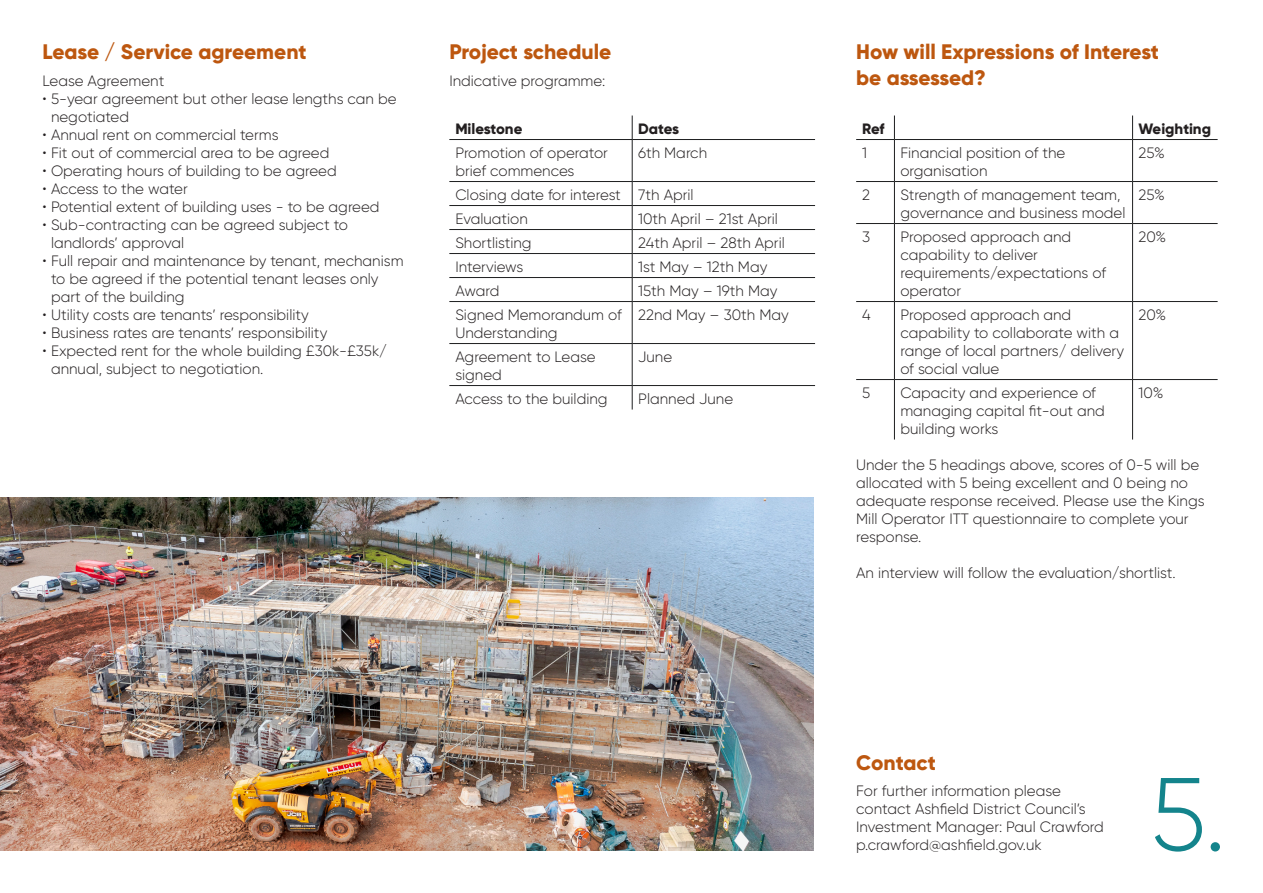
<style>
.page{position:relative;width:1263px;height:893px;background:#fff}
.page>*{position:absolute;margin:0;border:0;box-sizing:border-box;transform-origin:0 0}
.t1{font:300 103.5px "Gilroy";color:#14848c}
.Paragraph_Style_1{font:800 21px/25.2px "Gilroy";letter-spacing:-.005em;color:#bd570f}
.t2{font:300 15px/18px "Gilroy";color:#231f20}
.t3{font:800 15px "Gilroy";color:#231f20}
</style>
<div class="page">
<svg style="left:632px;top:116px;width:1px;height:23px"></svg>
<hr style="left:449px;top:139px;width:183px;height:1px;background:#1d1e1f">
<hr style="left:632px;top:139px;width:183px;height:1px;background:#1d1e1f">
<hr style="left:632px;top:140px;width:1px;height:41px;background:#1d1e1f">
<hr style="left:449px;top:181px;width:183px;height:1px;background:#1d1e1f">
<hr style="left:632px;top:181px;width:183px;height:1px;background:#1d1e1f">
<hr style="left:449px;top:205px;width:183px;height:1px;background:#1d1e1f">
<hr style="left:632px;top:205px;width:183px;height:1px;background:#1d1e1f">
<hr style="left:449px;top:229px;width:183px;height:1px;background:#1d1e1f">
<hr style="left:632px;top:229px;width:183px;height:1px;background:#1d1e1f">
<hr style="left:449px;top:253px;width:183px;height:1px;background:#1d1e1f">
<hr style="left:632px;top:253px;width:183px;height:1px;background:#1d1e1f">
<hr style="left:449px;top:277px;width:183px;height:1px;background:#1d1e1f">
<hr style="left:632px;top:277px;width:183px;height:1px;background:#1d1e1f">
<svg style="left:632px;top:182px;width:1px;height:119px"></svg>
<hr style="left:449px;top:301px;width:183px;height:1px;background:#1d1e1f">
<hr style="left:632px;top:301px;width:183px;height:1px;background:#1d1e1f">
<hr style="left:632px;top:302px;width:1px;height:41px;background:#1d1e1f">
<hr style="left:449px;top:343px;width:183px;height:1px;background:#1d1e1f">
<hr style="left:632px;top:343px;width:183px;height:1px;background:#1d1e1f">
<hr style="left:632px;top:344px;width:1px;height:41px;background:#1d1e1f">
<hr style="left:449px;top:385px;width:183px;height:1px;background:#1d1e1f">
<hr style="left:632px;top:385px;width:183px;height:1px;background:#1d1e1f">
<svg style="left:632px;top:386px;width:1px;height:24px"></svg>
<svg style="left:894px;top:116px;width:1px;height:23px"></svg>
<svg style="left:1132px;top:116px;width:1px;height:23px"></svg>
<hr style="left:856px;top:139px;width:38px;height:1px;background:#1d1e1f">
<hr style="left:894px;top:139px;width:238px;height:1px;background:#1d1e1f">
<hr style="left:894px;top:140px;width:1px;height:41px;background:#1d1e1f">
<hr style="left:1132px;top:139px;width:85px;height:1px;background:#1d1e1f">
<hr style="left:1132px;top:140px;width:1px;height:41px;background:#1d1e1f">
<hr style="left:856px;top:181px;width:38px;height:1px;background:#1d1e1f">
<hr style="left:894px;top:181px;width:238px;height:1px;background:#1d1e1f">
<hr style="left:894px;top:182px;width:1px;height:41px;background:#1d1e1f">
<hr style="left:1132px;top:181px;width:85px;height:1px;background:#1d1e1f">
<hr style="left:1132px;top:182px;width:1px;height:41px;background:#1d1e1f">
<hr style="left:856px;top:223px;width:38px;height:1px;background:#1d1e1f">
<hr style="left:894px;top:223px;width:238px;height:1px;background:#1d1e1f">
<hr style="left:894px;top:224px;width:1px;height:77px;background:#1d1e1f">
<hr style="left:1132px;top:223px;width:85px;height:1px;background:#1d1e1f">
<hr style="left:1132px;top:224px;width:1px;height:77px;background:#1d1e1f">
<hr style="left:856px;top:301px;width:38px;height:1px;background:#1d1e1f">
<hr style="left:894px;top:301px;width:238px;height:1px;background:#1d1e1f">
<hr style="left:894px;top:302px;width:1px;height:77px;background:#1d1e1f">
<hr style="left:1132px;top:301px;width:85px;height:1px;background:#1d1e1f">
<hr style="left:1132px;top:302px;width:1px;height:77px;background:#1d1e1f">
<hr style="left:856px;top:379px;width:38px;height:1px;background:#1d1e1f">
<hr style="left:894px;top:379px;width:238px;height:1px;background:#1d1e1f">
<hr style="left:894px;top:380px;width:1px;height:60px;background:#1d1e1f">
<hr style="left:1132px;top:379px;width:85px;height:1px;background:#1d1e1f">
<hr style="left:1132px;top:380px;width:1px;height:60px;background:#1d1e1f">
<img style="left:0;top:497px;width:814px;height:353px">
<p class="Paragraph_Style_1" style="left:43px;top:39px;width:266px">Lease / Service agreement</p>
<p class="t2" style="left:43px;top:71px;width:123px">Lease Agreement</p>
<p class="t2" style="left:51px;top:89px;width:347px;text-indent:-9px">• 5-year agreement but other lease lengths can be negotiated</p>
<p class="t2" style="left:43px;top:125px;width:238px">• Annual rent on commercial terms</p>
<p class="t2" style="left:43px;top:143px;width:288px">• Fit out of commercial area to be agreed</p>
<p class="t2" style="left:43px;top:161px;width:296px">• Operating hours of building to be agreed</p>
<p class="t2" style="left:43px;top:179px;width:147px">• Access to the water</p>
<p class="t2" style="left:43px;top:197px;width:339px">• Potential extent of building uses - to be agreed</p>
<p class="t2" style="left:51px;top:215px;width:298px;text-indent:-9px">• Sub-contracting can be agreed subject to landlords’ approval</p>
<p class="t2" style="left:51px;top:251px;width:354px;text-indent:-9px">• Full repair and maintenance by tenant, mechanism to be agreed if the potential tenant leases only part of the building</p>
<p class="t2" style="left:43px;top:305px;width:268px">• Utility costs are tenants’ responsibility</p>
<p class="t2" style="left:43px;top:323px;width:286px">• Business rates are tenants’ responsibility</p>
<p class="t2" style="left:51px;top:341px;width:338px;text-indent:-9px">• Expected rent for the whole building £30k-£35k/ annual, subject to negotiation.</p>
<p class="Paragraph_Style_1" style="left:449px;top:39px;width:163px">Project schedule</p>
<p class="t2" style="left:449px;top:71px;width:158px">Indicative programme:</p>
<p class="t3" style="left:455px;top:119px;width:69px">Milestone</p>
<p class="t3" style="left:638px;top:119px;width:42px">Dates</p>
<p class="t2" style="left:455px;top:143px;width:154px">Promotion of operator brief commences</p>
<p class="t2" style="left:638px;top:143px;width:70px">6th March</p>
<p class="t2" style="left:455px;top:185px;width:167px">Closing date for interest</p>
<p class="t2" style="left:638px;top:185px;width:57px">7th April</p>
<p class="t2" style="left:455px;top:209px;width:74px">Evaluation</p>
<p class="t2" style="left:638px;top:209px;width:141px">10th April – 21st April</p>
<p class="t2" style="left:455px;top:233px;width:78px">Shortlisting</p>
<p class="t2" style="left:638px;top:233px;width:148px">24th April – 28th April</p>
<p class="t2" style="left:455px;top:257px;width:69px">Interviews</p>
<p class="t2" style="left:638px;top:257px;width:131px">1st May – 12th May</p>
<p class="t2" style="left:455px;top:281px;width:46px">Award</p>
<p class="t2" style="left:638px;top:281px;width:141px">15th May – 19th May</p>
<p class="t2" style="left:455px;top:305px;width:168px">Signed Memorandum of<br>Understanding</p>
<p class="t2" style="left:638px;top:305px;width:152px">22nd May – 30th May</p>
<p class="t2" style="left:455px;top:347px;width:142px">Agreement to Lease signed</p>
<p class="t2" style="left:638px;top:347px;width:36px">June</p>
<p class="t2" style="left:455px;top:389px;width:154px">Access to the building</p>
<p class="t2" style="left:638px;top:389px;width:97px">Planned June</p>
<p class="Paragraph_Style_1" style="left:856px;top:39px;width:304px">How will Expressions of Interest be assessed?</p>
<p class="t3" style="left:862px;top:119px;width:24px">Ref</p>
<p class="t3" style="left:1138px;top:119px;width:74px">Weighting</p>
<p class="t2" style="left:862px;top:143px;width:6px">1</p>
<p class="t2" style="left:900px;top:143px;width:167px">Financial position of the organisation</p>
<p class="t2" style="left:1138px;top:143px;width:28px">25%</p>
<p class="t2" style="left:862px;top:185px;width:9px">2</p>
<p class="t2" style="left:900px;top:185px;width:227px">Strength of management team, governance and business model</p>
<p class="t2" style="left:1138px;top:185px;width:28px">25%</p>
<p class="t2" style="left:862px;top:227px;width:10px">3</p>
<p class="t2" style="left:900px;top:227px;width:172px">Proposed approach and capability to deliver</p>
<p class="t2" style="left:900px;top:263px;width:207px">requirements/expectations of operator</p>
<p class="t2" style="left:1138px;top:227px;width:29px">20%</p>
<p class="t2" style="left:862px;top:305px;width:10px">4</p>
<p class="t2" style="left:900px;top:305px;width:225px">Proposed approach and capability to collaborate with a range of local partners/ delivery of social value</p>
<p class="t2" style="left:1138px;top:305px;width:29px">20%</p>
<p class="t2" style="left:862px;top:383px;width:10px">5</p>
<p class="t2" style="left:900px;top:383px;width:206px">Capacity and experience of managing capital fit-out and building works</p>
<p class="t2" style="left:1138px;top:383px;width:26px">10%</p>
<p class="t2" style="left:856px;top:455px;width:350px">Under the 5 headings above, scores of 0-5 will be allocated with 5 being excellent and 0 being no adequate response received. Please use the Kings Mill Operator ITT questionnaire to complete your response.</p>
<p class="t2" style="left:856px;top:563px;width:321px">An interview will follow the evaluation/shortlist.</p>
<p class="Paragraph_Style_1" style="left:856px;top:750px;width:81px">Contact</p>
<p class="t2" style="left:856px;top:782px;width:249px">For further information please contact Ashfield District Council’s Investment Manager: Paul Crawford p.crawford@ashfield.gov.uk</p>
<p class="t1" style="left:1150px;top:751px;width:77px">5.</p>
</div>
